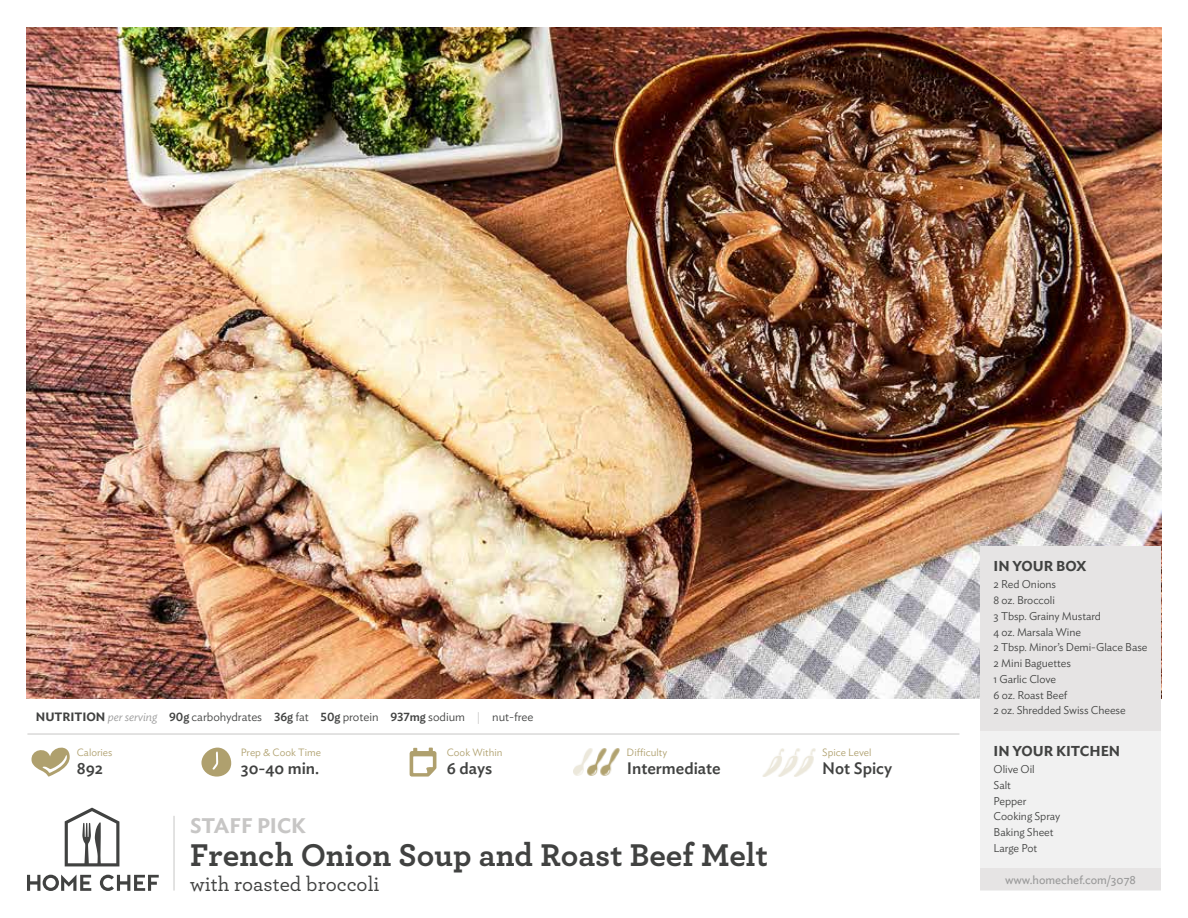
<style>
.page{position:relative;width:1188px;height:918px;background:#fff}
.page>*{position:absolute;margin:0;border:0;box-sizing:border-box;transform-origin:0 0}
.t1{font:700 33px "Archer";color:#414241}
.t2{font:500 21px "Archer";color:#414241}
.t3{font:600 21px "Ideal Sans";color:#c7c6c5}
.t4{font:500 16.5px "Ideal Sans";color:#414241}
.t5{font:600 14.25px "Ideal Sans";letter-spacing:-.005em;color:#414241}
.t6{font:300 12px "Ideal Sans";letter-spacing:-.005em;color:#414241}
.t7{font:12px "Ideal Sans";letter-spacing:-.005em;color:#9a9a9a}
.t8{font:300 11.25px/15.8px "Ideal Sans";letter-spacing:-.005em;color:#414241}
.t9{font:300 10.5px "Ideal Sans";color:#afa06e}
.s1{font-weight:600}
.s2{font-style:italic;color:#9a9a9a}
.s3{font-weight:500}
.s4{color:#c7c6c5}
</style>
<div class="page">
<img style="left:27px;top:27px;width:1134px;height:671px">
<div style="left:201px;top:748px;width:30px;height:29px;background:#afa06e;border-radius:14px"></div>
<svg style="left:212px;top:751px;width:6px;height:19px"></svg>
<svg style="left:409px;top:748px;width:28px;height:29px"></svg>
<svg style="left:31px;top:747px;width:39px;height:30px"></svg>
<svg style="left:27px;top:875px;width:132px;height:16px"></svg>
<svg style="left:65px;top:808px;width:54px;height:58px"></svg>
<hr style="left:174px;top:816px;width:1px;height:74px;background:#c7c6c5">
<img style="left:574px;top:748px;width:45px;height:28px">
<img style="left:762px;top:748px;width:53px;height:28px">
<div style="left:980px;top:546px;width:181px;height:344px;background:#e6e4e4"></div>
<div style="left:980px;top:731px;width:181px;height:159px;background:#f1f1f1"></div>
<div style="left:980px;top:869px;width:181px;height:21px;background:#e6e4e4"></div>
<hr style="left:28px;top:734px;width:931px;height:1px;background:#c7c6c5">
<p class="t6" style="left:36px;top:708px;width:499px"><span class="s1">NUTRITION</span> <span class="s2">per serving</span> <span class="s3">90g</span> carbohydrates <span class="s3">36g</span> fat <span class="s3">50g</span> protein <span class="s3">937mg</span> sodium <span class="s4">|</span> nut-free</p>
<p class="t9" style="left:77px;top:744px;width:37px">Calories</p>
<p class="t9" style="left:241px;top:744px;width:82px">Prep &amp; Cook Time</p>
<p class="t9" style="left:447px;top:744px;width:57px">Cook Within</p>
<p class="t9" style="left:627px;top:744px;width:42px">Difficulty</p>
<p class="t9" style="left:822px;top:744px;width:51px">Spice Level</p>
<h3 class="t4" style="left:77px;top:756px;width:28px">892</h3>
<h3 class="t4" style="left:241px;top:756px;width:80px">30-40 min.</h3>
<h3 class="t4" style="left:447px;top:756px;width:47px">6 days</h3>
<h3 class="t4" style="left:627px;top:756px;width:96px">Intermediate</h3>
<h3 class="t4" style="left:822px;top:756px;width:72px">Not Spicy</h3>
<h2 class="t3" style="left:190px;top:809px;width:117px">STAFF PICK</h2>
<h1 class="t1" style="left:190px;top:828px;width:579px">French Onion Soup and Roast Beef Melt</h1>
<h2 class="t2" style="left:190px;top:869px;width:191px">with roasted broccoli</h2>
<p class="t5" style="left:994px;top:555px;width:95px">IN YOUR BOX</p>
<p class="t8" style="left:994px;top:576px;width:155px">2 Red Onions<br>8 oz. Broccoli<br>3 Tbsp. Grainy Mustard<br>4 oz. Marsala Wine<br>2 Tbsp. Minor’s Demi-Glace Base<br>2 Mini Baguettes<br>1 Garlic Clove<br>6 oz. Roast Beef<br>2 oz. Shredded Swiss Cheese</p>
<p class="t5" style="left:994px;top:740px;width:128px">IN YOUR KITCHEN</p>
<p class="t8" style="left:994px;top:760px;width:68px">Olive Oil<br>Salt<br>Pepper<br>Cooking Spray<br>Baking Sheet<br>Large Pot</p>
<p class="t7" style="left:1005px;top:871px;width:132px">www.homechef.com/3078</p>
</div>
